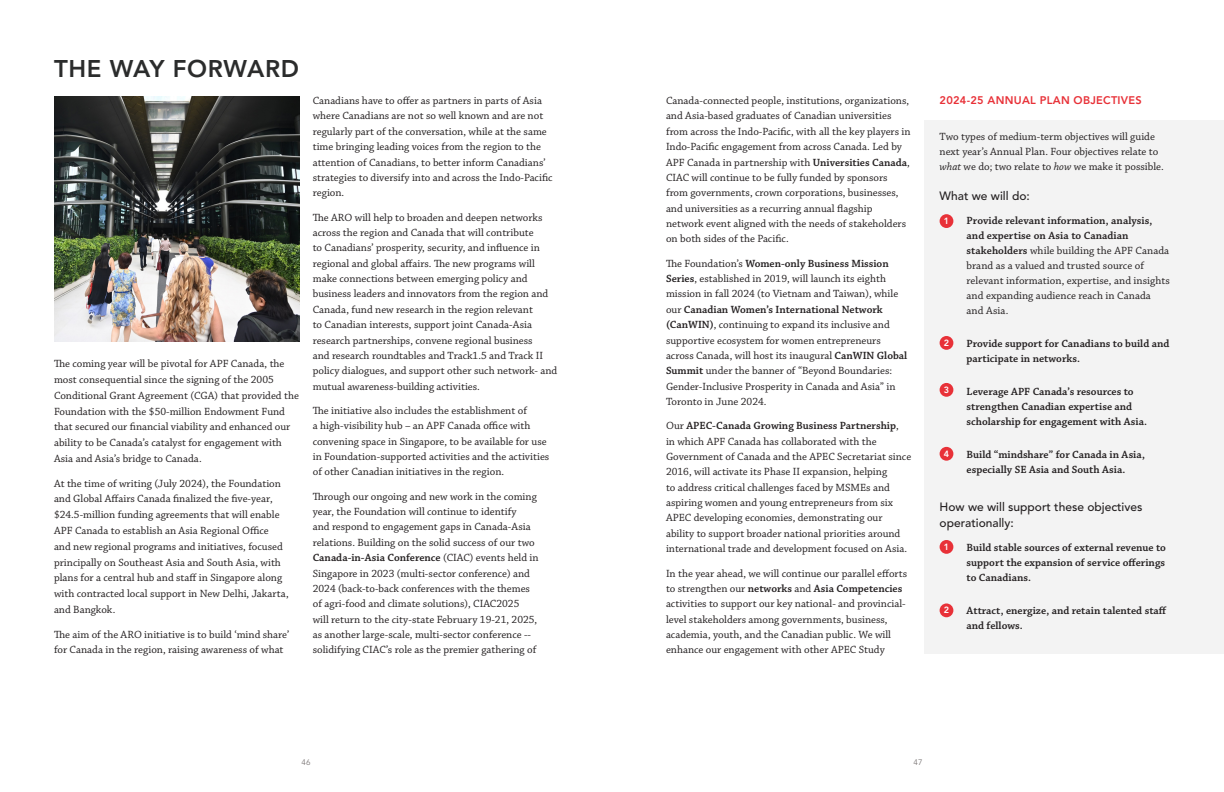
<style>
.page{position:relative;width:1224px;height:792px;background:#fff}
.page>*{position:absolute;margin:0;border:0;box-sizing:border-box;transform-origin:0 0}
.t1{font:800 24px "Avenir LT Std";letter-spacing:.025em;color:#2b2c2c}
.t2{font:500 12px/16px "Avenir LT Std";color:#231f20}
.Body{font:11px/15.4px "Chaparral Pro";color:#231f20}
.N_Indent{font:600 11px/15px "Chaparral Pro";color:#231f20}
.N_Indent-2{font:11px/15px "Chaparral Pro";letter-spacing:.005em;color:#231f20}
.Infographic_Heading{font:800 11px "Avenir LT Std";letter-spacing:.025em;color:#e83138}
.t3{font:800 9px "Avenir LT Std";color:#fff}
.t4{font:8px "Avenir LT Std";color:#7d7878}
.s1{font-weight:600}
.s2{font-style:italic}
</style>
<div class="page">
<div style="left:925px;top:120px;width:299px;height:533px;background:#f3f3f3"></div>
<div style="left:940px;top:214px;width:13px;height:14px;background:#e83138;border-radius:50%"></div>
<div style="left:940px;top:336px;width:13px;height:14px;background:#e83138;border-radius:50%"></div>
<div style="left:940px;top:383px;width:13px;height:14px;background:#e83138;border-radius:50%"></div>
<div style="left:940px;top:447px;width:13px;height:14px;background:#e83138;border-radius:50%"></div>
<div style="left:940px;top:540px;width:13px;height:14px;background:#e83138;border-radius:50%"></div>
<div style="left:940px;top:603px;width:13px;height:14px;background:#e83138;border-radius:50%"></div>
<img style="left:54px;top:96px;width:245px;height:245px">
<h1 class="t1" style="left:54px;top:54px;width:246px">THE WAY FORWARD</h1>
<p class="Body" style="left:54px;top:356px;width:246px;line-height:15.8px">The coming year will be pivotal for APF Canada, the most consequential since the signing of the 2005<br>Conditional Grant Agreement (CGA) that provided the Foundation with the $50-million Endowment Fund that secured our financial viability and enhanced our ability to be Canada’s catalyst for engagement with Asia and Asia’s bridge to Canada.</p>
<p class="Body" style="left:54px;top:476px;width:236px;line-height:15.8px">At the time of writing (July 2024), the Foundation and Global Affairs Canada finalized the five-year, $24.5-million funding agreements that will enable APF Canada to establish an Asia Regional Office<br>and new regional programs and initiatives, focused principally on Southeast Asia and South Asia, with plans for a central hub and staff in Singapore along with contracted local support in New Delhi, Jakarta, and Bangkok.</p>
<p class="Body" style="left:54px;top:627px;width:237px;line-height:15.8px">The aim of the ARO initiative is to build ‘mind share’ for Canada in the region, raising awareness of what</p>
<p class="Body" style="left:313px;top:93px;width:241px">Canadians have to offer as partners in parts of Asia where Canadians are not so well known and are not regularly part of the conversation, while at the same time bringing leading voices from the region to the attention of Canadians, to better inform Canadians’ strategies to diversify into and across the Indo-Pacific region.</p>
<p class="Body" style="left:313px;top:210px;width:246px">The ARO will help to broaden and deepen networks across the region and Canada that will contribute<br>to Canadians’ prosperity, security, and influence in regional and global affairs. The new programs will make connections between emerging policy and business leaders and innovators from the region and Canada, fund new research in the region relevant<br>to Canadian interests, support joint Canada-Asia research partnerships, convene regional business<br>and research roundtables and Track1.5 and Track II policy dialogues, and support other such network- and mutual awareness-building activities.</p>
<p class="Body" style="left:313px;top:403px;width:238px">The initiative also includes the establishment of<br>a high-visibility hub – an APF Canada office with convening space in Singapore, to be available for use in Foundation-supported activities and the activities of other Canadian initiatives in the region.</p>
<p class="Body" style="left:313px;top:489px;width:227px">Through our ongoing and new work in the coming year, the Foundation will continue to identify<br>and respond to engagement gaps in Canada-Asia relations. Building on the solid success of our two <span class="s1">Canada‑in‑Asia Conference</span> (CIAC) events held in Singapore in 2023 (multi-sector conference) and 2024 (back-to-back conferences with the themes of agri‑food and climate solutions), CIAC2025<br>will return to the city-state February 19‑21, 2025, as another large-scale, multi-sector conference -- solidifying CIAC’s role as the premier gathering of</p>
<p class="Body" style="left:666px;top:93px;width:246px">Canada‑connected people, institutions, organizations, and Asia-based graduates of Canadian universities from across the Indo-Pacific, with all the key players in Indo-Pacific engagement from across Canada. Led by APF Canada in partnership with <span class="s1">Universities Canada</span>, CIAC will continue to be fully funded by sponsors from governments, crown corporations, businesses, and universities as a recurring annual flagship network event aligned with the needs of stakeholders on both sides of the Pacific.</p>
<p class="Body" style="left:666px;top:256px;width:243px">The Foundation’s <span class="s1">Women-only Business Mission Series</span>, established in 2019, will launch its eighth mission in fall 2024 (to Vietnam and Taiwan), while our <span class="s1">Canadian Women’s International Network (CanWIN)</span>, continuing to expand its inclusive and supportive ecosystem for women entrepreneurs across Canada, will host its inaugural <span class="s1">CanWIN Global Summit</span> under the banner of “Beyond Boundaries:<br>Gender-Inclusive Prosperity in Canada and Asia” in Toronto in June 2024.</p>
<p class="Body" style="left:666px;top:419px;width:247px">Our <span class="s1">APEC-Canada Growing Business Partnership</span>,<br>in which APF Canada has collaborated with the Government of Canada and the APEC Secretariat since 2016, will activate its Phase II expansion, helping<br>to address critical challenges faced by MSMEs and aspiring women and young entrepreneurs from six APEC developing economies, demonstrating our ability to support broader national priorities around international trade and development focused on Asia.</p>
<p class="Body" style="left:666px;top:566px;width:243px">In the year ahead, we will continue our parallel efforts to strengthen our <span class="s1">networks</span> and <span class="s1">Asia Competencies </span>activities to support our key national- and provincial&shy;level stakeholders among governments, business, academia, youth, and the Canadian public. We will enhance our engagement with other APEC Study</p>
<p class="Infographic_Heading" style="left:940px;top:94px;width:204px">2024-25 ANNUAL PLAN OBJECTIVES</p>
<p class="Body" style="left:940px;top:130px;width:226px;line-height:15px">Two types of medium-term objectives will guide next year’s Annual Plan. Four objectives relate to <span class="s2">what</span> we do; two relate to <span class="s2">how</span> we make it possible.</p>
<h3 class="t2" style="left:940px;top:188px;width:92px">What we will do:</h3>
<p class="N_Indent-2" style="left:967px;top:213px;width:205px"><span class="s1">Provide relevant information, analysis, and expertise on Asia to Canadian stakeholders</span> while building the APF Canada brand as a valued and trusted source of relevant information, expertise, and insights and expanding audience reach in Canada and Asia.</p>
<p class="N_Indent" style="left:967px;top:336px;width:204px">Provide support for Canadians to build and participate in networks.</p>
<p class="N_Indent" style="left:967px;top:384px;width:182px">Leverage APF Canada’s resources to strengthen Canadian expertise and scholarship for engagement with Asia.</p>
<p class="N_Indent" style="left:967px;top:447px;width:180px">Build “mindshare” for Canada in Asia, especially SE Asia and South Asia.</p>
<h3 class="t2" style="left:940px;top:499px;width:204px">How we will support these objectives operationally:</h3>
<p class="N_Indent" style="left:967px;top:541px;width:201px;text-align:justify">Build stable sources of external revenue to support the expansion of service offerings to Canadians.</p>
<p class="N_Indent" style="left:967px;top:604px;width:202px">Attract, energize, and retain talented staff and fellows.</p>
<p class="t3" style="left:944px;top:216px;width:7px">1</p>
<p class="t3" style="left:944px;top:337px;width:7px">2</p>
<p class="t3" style="left:944px;top:384px;width:7px">3</p>
<p class="t3" style="left:944px;top:448px;width:7px">4</p>
<p class="t3" style="left:944px;top:541px;width:7px">1</p>
<p class="t3" style="left:944px;top:605px;width:7px">2</p>
<p class="t4" style="left:302px;top:758px;width:10px">46</p>
<p class="t4" style="left:914px;top:758px;width:10px">47</p>
</div>
